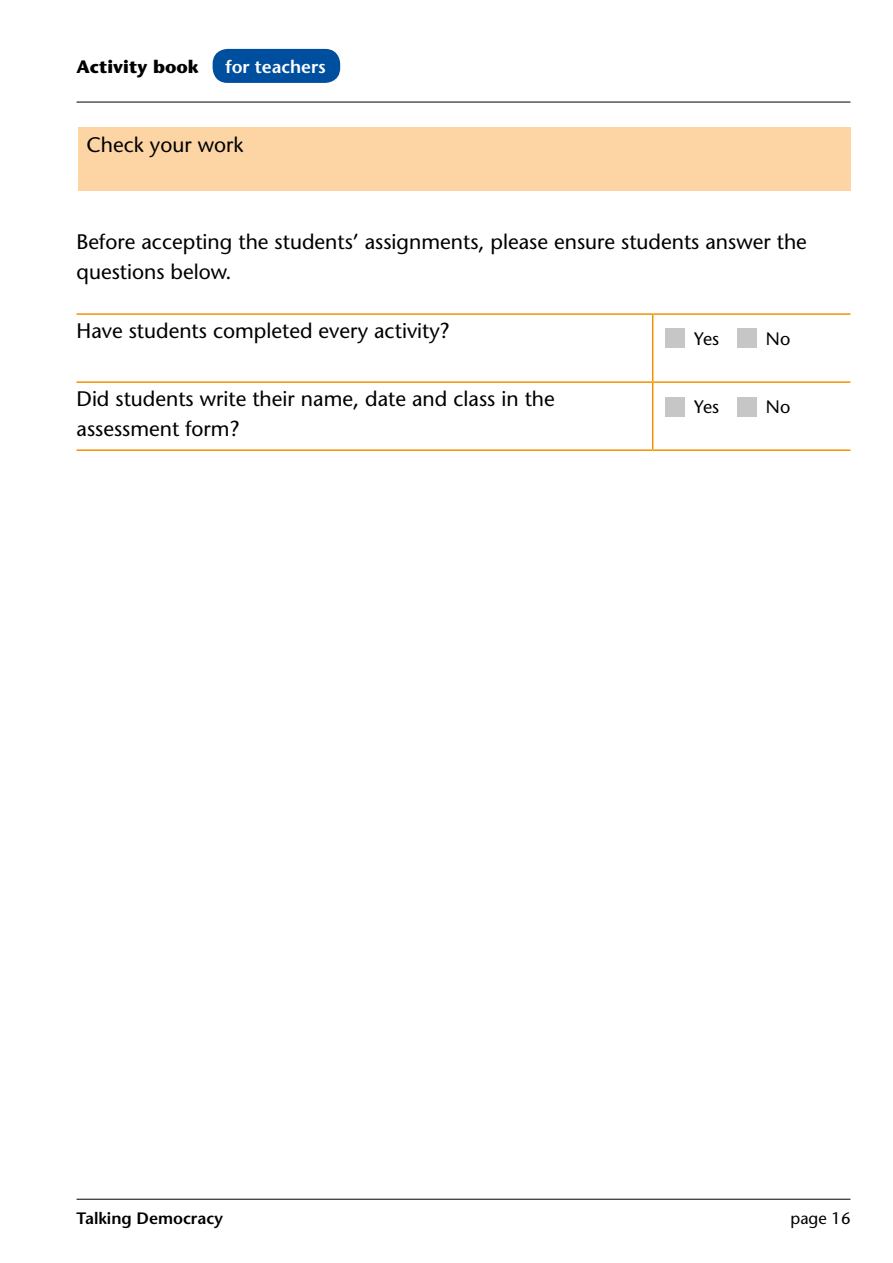
<style>
.page{position:relative;width:893px;height:1263px;background:#fff}
.page>*{position:absolute;margin:0;border:0;box-sizing:border-box;transform-origin:0 0}
.t1{font:500 21px/30px "Stone Sans Std";color:#000}
.t2{font:700 18px "Stone Sans Std";color:#000}
.t3{font:600 18px "Stone Sans Std";color:#fff}
.t4{font:500 18px "Stone Sans Std";color:#000}
.t5{font:600 16.5px "Stone Sans Std";color:#000}
.t6{font:500 16.5px "Stone Sans Std";color:#000}
</style>
<div class="page">
<div style="left:213px;top:49px;width:127px;height:34px;background:#004f9f;border-radius:15px"></div>
<hr style="left:77px;top:1199px;width:773px;height:1px;background:#000">
<hr style="left:77px;top:102px;width:773px;height:1px;background:#000">
<div style="left:737px;top:397px;width:20px;height:19px;background:#c6c6c6"></div>
<div style="left:665px;top:397px;width:20px;height:19px;background:#c6c6c6"></div>
<div style="left:737px;top:329px;width:20px;height:19px;background:#c6c6c6"></div>
<div style="left:665px;top:329px;width:20px;height:19px;background:#c6c6c6"></div>
<hr style="left:77px;top:449px;width:576px;height:2px;background:#f39200">
<hr style="left:653px;top:449px;width:197px;height:2px;background:#f39200">
<hr style="left:77px;top:381px;width:576px;height:2px;background:#f39200">
<hr style="left:653px;top:381px;width:197px;height:2px;background:#f39200">
<hr style="left:652px;top:315px;width:1px;height:66px;background:#f39200">
<hr style="left:652px;top:383px;width:1px;height:66px;background:#f39200">
<hr style="left:77px;top:313px;width:576px;height:2px;background:#f39200">
<hr style="left:653px;top:313px;width:197px;height:2px;background:#f39200">
<div style="left:78px;top:128px;width:772px;height:63px;background:#fdd5a5"></div>
<p class="t2" style="left:77px;top:56px;width:124px">Activity book</p>
<p class="t3" style="left:225px;top:56px;width:102px">for teachers</p>
<h1 class="t1" style="left:87px;top:129px;width:158px">Check your work</h1>
<p class="t1" style="left:77px;top:227px;width:732px">Before accepting the students’ assignments, please ensure students answer the questions below.</p>
<p class="t1" style="left:77px;top:316px;width:375px">Have students completed every activity?</p>
<p class="t4" style="left:694px;top:328px;width:26px">Yes</p>
<p class="t4" style="left:766px;top:328px;width:26px">No</p>
<p class="t1" style="left:77px;top:384px;width:480px">Did students write their name, date and class in the assessment form?</p>
<p class="t4" style="left:694px;top:396px;width:26px">Yes</p>
<p class="t4" style="left:766px;top:396px;width:26px">No</p>
<p class="t5" style="left:77px;top:1208px;width:148px">Talking Democracy</p>
<p class="t6" style="left:790px;top:1208px;width:61px">page 16</p>
</div>
